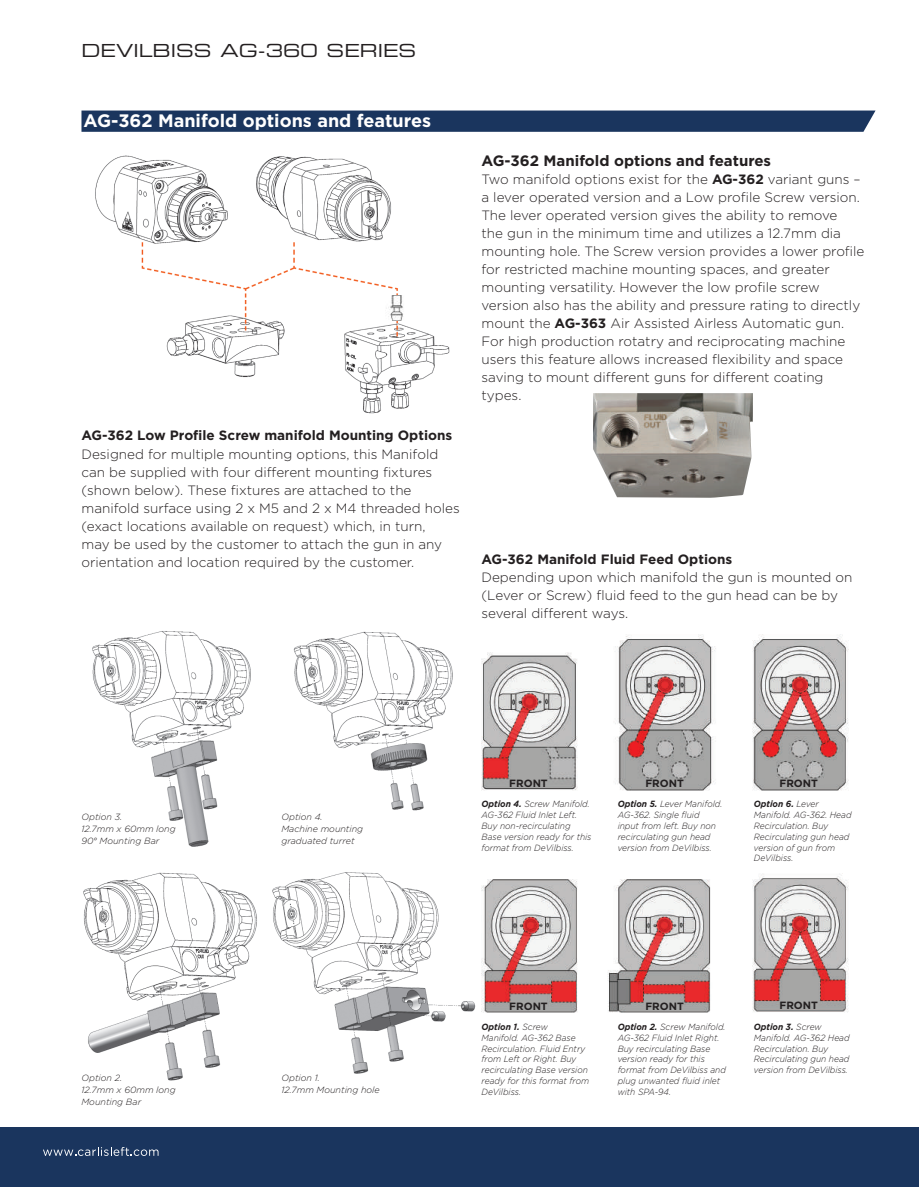
<style>
.page{position:relative;width:919px;height:1187px;background:#fff}
.page>*{position:absolute;margin:0;border:0;box-sizing:border-box;transform-origin:0 0}
.t1{font:700 18px "Gotham";color:#fff}
.t2{font:18px "Eurostile Extended Two";color:#231f20}
.t3{font:700 15px "Gotham";color:#231f20}
.t4{font:300 13.5px/18px "Gotham";color:#231f20}
.t5{font:700 13.5px "Gotham";color:#231f20}
.t6{font:700 10.5px "Gotham";color:#231f20}
.t7{font:italic 300 9px/10.8px "Gotham";color:#231f20;scale:.94 1}
.t8{font:italic 300 9px/12px "Gotham";color:#231f20}
.s1{font-weight:700}
</style>
<div class="page">
<div style="left:0;top:1127px;width:918px;height:59px;background:#1a355e"></div>
<svg style="left:43px;top:1147px;width:115px;height:8px"></svg>
<svg style="left:81px;top:110px;width:794px;height:22px;background:#233d64"></svg>
<img style="left:481px;top:634px;width:368px;height:157px">
<img style="left:83px;top:631px;width:393px;height:450px">
<img style="left:593px;top:393px;width:159px;height:104px">
<img style="left:481px;top:873px;width:368px;height:140px">
<img style="left:95px;top:155px;width:355px;height:259px">
<img style="left:385px;top:295px;width:22px;height:25px">
<h1 class="t2" style="left:81px;top:38px;width:336px">DEVILBISS AG-360 SERIES</h1>
<h1 class="t1" style="left:84px;top:110px;width:349px">AG-362 Manifold options and features</h1>
<p class="t5" style="left:81px;top:428px;width:372px">AG-362 Low Profile Screw manifold Mounting Options</p>
<p class="t4" style="left:81px;top:444px;width:379px">Designed for multiple mounting options, this Manifold can be supplied with four different mounting fixtures (shown below). These fixtures are attached to the manifold surface using 2 x M5 and 2 x M4 threaded holes (exact locations available on request) which, in turn,<br>may be used by the customer to attach the gun in any orientation and location required by the customer.</p>
<p class="t3" style="left:481px;top:151px;width:291px">AG-362 Manifold options and features</p>
<p class="t4" style="left:481px;top:169px;width:384px">Two manifold options exist for the <span class="s1">AG-362</span> variant guns – a lever operated version and a Low profile Screw version.<br>The lever operated version gives the ability to remove<br>the gun in the minimum time and utilizes a 12.7mm dia mounting hole. The Screw version provides a lower profile for restricted machine mounting spaces, and greater mounting versatility. However the low profile screw version also has the ability and pressure rating to directly mount the <span class="s1">AG-363</span> Air Assisted Airless Automatic gun.<br>For high production rotatry and reciprocating machine users this feature allows increased flexibility and space saving to mount different guns for different coating types.</p>
<p class="t5" style="left:481px;top:551px;width:252px">AG-362 Manifold Fluid Feed Options</p>
<p class="t4" style="left:481px;top:568px;width:372px">Depending upon which manifold the gun is mounted on (Lever or Screw) fluid feed to the gun head can be by several different ways.</p>
<p class="t8" style="left:81px;top:811px;width:96px">Option 3.<br>12.7mm x 60mm long<br>90° Mounting Bar</p>
<p class="t8" style="left:281px;top:811px;width:83px">Option 4.<br>Machine mounting graduated turret</p>
<p class="t8" style="left:81px;top:1071px;width:96px">Option 2.<br>12.7mm x 60mm long<br>Mounting Bar</p>
<p class="t8" style="left:281px;top:1071px;width:100px">Option 1.<br>12.7mm Mounting hole</p>
<p class="t6" style="left:509px;top:777px;width:40px">FRONT</p>
<p class="t6" style="left:645px;top:777px;width:40px">FRONT</p>
<p class="t6" style="left:779px;top:777px;width:40px">FRONT</p>
<p class="t7" style="left:481px;top:798px;width:118px"><span class="s1">Option 4.</span> Screw Manifold.<br>AG-362 Fluid Inlet Left.<br>Buy non-recirculating<br>Base version ready for this format from DeVilbiss.</p>
<p class="t7" style="left:617px;top:798px;width:113px"><span class="s1">Option 5.</span> Lever Manifold.<br>AG-362. Single fluid input from left. Buy non recirculating gun head version from DeVilbiss.</p>
<p class="t7" style="left:753px;top:798px;width:105px"><span class="s1">Option 6.</span> Lever<br>Manifold. AG-362. Head<br>Recirculation. Buy<br>Recirculating gun head version of gun from<br>DeVilbiss.</p>
<p class="t6" style="left:509px;top:999px;width:40px">FRONT</p>
<p class="t6" style="left:645px;top:999px;width:40px">FRONT</p>
<p class="t6" style="left:779px;top:998px;width:40px">FRONT</p>
<p class="t7" style="left:481px;top:1021px;width:116px"><span class="s1">Option 1.</span> Screw<br>Manifold. AG-362 Base<br>Recirculation. Fluid Entry from Left or Right. Buy recirculating Base version ready for this format from<br>DeVilbiss.</p>
<p class="t7" style="left:617px;top:1021px;width:117px"><span class="s1">Option 2.</span> Screw Manifold.<br>AG-362 Fluid Inlet Right.<br>Buy recirculating Base version ready for this format from DeVilbiss and plug unwanted fluid inlet with SPA-94.</p>
<p class="t7" style="left:753px;top:1021px;width:103px"><span class="s1">Option 3.</span> Screw<br>Manifold. AG-362 Head<br>Recirculation. Buy<br>Recirculating gun head version from DeVilbiss.</p>
</div>
